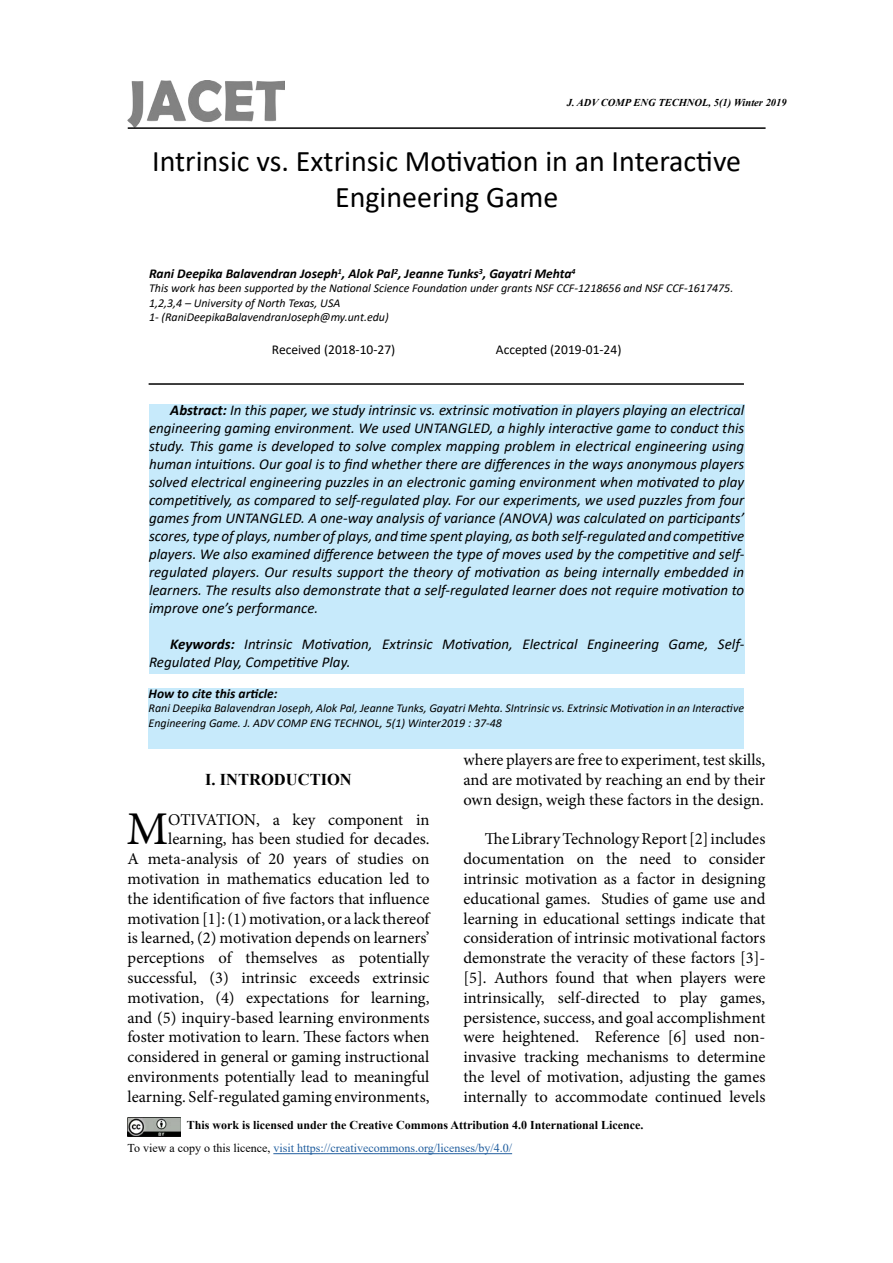
<style>
.page{position:relative;width:893px;height:1263px;background:#fff}
.page>*{position:absolute;margin:0;border:0;box-sizing:border-box;transform-origin:0 0}
.t1{font:46.95px "Minion Pro";color:#000}
.t2{font:30px/36px "Calibri";color:#000;text-align:center}
.t3{font:16.5px/19.8px "Minion Pro";color:#000;text-align:justify}
.t4{font:700 16.5px "Times New Roman";color:#000}
.t5{font:italic 15px/18px "Calibri";color:#000;text-align:justify}
.t6{font:italic 700 13.5px "Calibri";color:#000}
.t7{font:13.5px "Calibri";color:#000}
.t8{font:italic 12px/14.4px "Calibri";color:#000}
.t9{font:700 12px/23px "Times New Roman";color:#000}
.t10{font:italic 700 10.5px "Times New Roman";color:#000}
.s1{font-weight:700}
.s2{font-weight:400}
.s3{font-weight:400;color:#215e9e}
</style>
<div class="page">
<img style="left:128px;top:81px;width:156px;height:46px">
<hr style="left:273px;top:1153px;width:239px;height:1px;background:#215e9e">
<img style="left:128px;top:1117px;width:53px;height:19px">
<hr style="left:128px;top:127px;width:638px;height:2px;background:#000">
<hr style="left:149px;top:383px;width:595px;height:2px;background:#000">
<div style="left:149px;top:404px;width:595px;height:269px;background:#c7eafb"></div>
<div style="left:149px;top:688px;width:595px;height:61px;background:#c7eafb"></div>
<p class="t10" style="left:567px;top:95px;width:221px">J. ADV COMP ENG TECHNOL, 5(1) Winter 2019</p>
<h2 class="t2" style="left:152px;top:142px;width:591px">Intrinsic vs. Extrinsic Motivation in an Interactive<br>Engineering Game</h2>
<p class="t6" style="left:149px;top:264px;width:428px">Rani Deepika Balavendran Joseph<sup>1</sup>, Alok Pal<sup>2</sup>, Jeanne Tunks<sup>3</sup>, Gayatri Mehta<sup>4</sup></p>
<p class="t8" style="left:149px;top:281px;width:586px">This work has been supported by the National Science Foundation under grants NSF CCF-1218656 and NSF CCF-1617475.<br>1,2,3,4 – University of North Texas, USA<br>1- (RaniDeepikaBalavendranJoseph@my.unt.edu)</p>
<p class="t7" style="left:272px;top:340px;width:125px">Received (2018-10-27)</p>
<p class="t7" style="left:496px;top:340px;width:127px">Accepted (2019-01-24)</p>
<p class="t5" style="left:149px;top:401px;width:597px;text-indent:21px"><span class="s1">Abstract:</span> In this paper, we study intrinsic vs. extrinsic motivation in players playing an electrical engineering gaming environment. We used UNTANGLED, a highly interactive game to conduct this study. This game is developed to solve complex mapping problem in electrical engineering using human intuitions. Our goal is to find whether there are differences in the ways anonymous players solved electrical engineering puzzles in an electronic gaming environment when motivated to play competitively, as compared to self-regulated play. For our experiments, we used puzzles from four games from UNTANGLED. A one-way analysis of variance (ANOVA) was calculated on participants’ scores, type of plays, number of plays, and time spent playing, as both self-regulated and competitive players. We also examined difference between the type of moves used by the competitive and self&shy;regulated players. Our results support the theory of motivation as being internally embedded in learners. The results also demonstrate that a self-regulated learner does not require motivation to improve one’s performance.</p>
<p class="t5" style="left:149px;top:635px;width:597px;text-indent:21px"><span class="s1">Keywords:</span> Intrinsic Motivation, Extrinsic Motivation, Electrical Engineering Game, Self-<br>Regulated Play, Competitive Play.</p>
<p class="t6" style="left:149px;top:684px;width:131px">How to cite this article:</p>
<p class="t8" style="left:149px;top:701px;width:597px">Rani Deepika Balavendran Joseph, Alok Pal, Jeanne Tunks, Gayatri Mehta. SIntrinsic vs. Extrinsic Motivation in an Interactive<br>Engineering Game. J. ADV COMP ENG TECHNOL, 5(1) Winter2019 : 37-48</p>
<p class="t4" style="left:205px;top:767px;width:148px">I. INTRODUCTION</p>
<p class="t3" style="left:128px;top:809px;width:303px;text-align:right">OTIVATION, a key component in learning, has been studied for decades.<br>A meta-analysis of 20 years of studies on motivation in mathematics education led to the identification of five factors that influence motivation [1]: (1) motivation, or a lack thereof is learned, (2) motivation depends on learners’ perceptions of themselves as potentially successful, (3) intrinsic exceeds extrinsic motivation, (4) expectations for learning, and (5) inquiry-based learning environments foster motivation to learn. These factors when considered in general or gaming instructional environments potentially lead to meaningful learning. Self-regulated gaming environments,</p>
<h1 class="t1" style="left:126px;top:798px;width:43px">M</h1>
<p class="t3" style="left:463px;top:750px;width:303px">where players are free to experiment, test skills, and are motivated by reaching an end by their own design, weigh these factors in the design.</p>
<p class="t3" style="left:463px;top:829px;width:303px;text-indent:21px">The Library Technology Report [2] includes documentation on the need to consider intrinsic motivation as a factor in designing educational games. Studies of game use and learning in educational settings indicate that consideration of intrinsic motivational factors demonstrate the veracity of these factors [3]- [5]. Authors found that when players were intrinsically, self-directed to play games, persistence, success, and goal accomplishment were heightened. Reference [6] used non&shy;invasive tracking mechanisms to determine the level of motivation, adjusting the games internally to accommodate continued levels</p>
<p class="t9" style="left:128px;top:1113px;width:517px;text-indent:59px">This work is licensed under the Creative Commons Attribution 4.0 International Licence.<br><span class="s2">To view a copy o this licence,</span> <span class="s3">visit https://creativecommons.org/licenses/by/4.0/</span></p>
</div>
